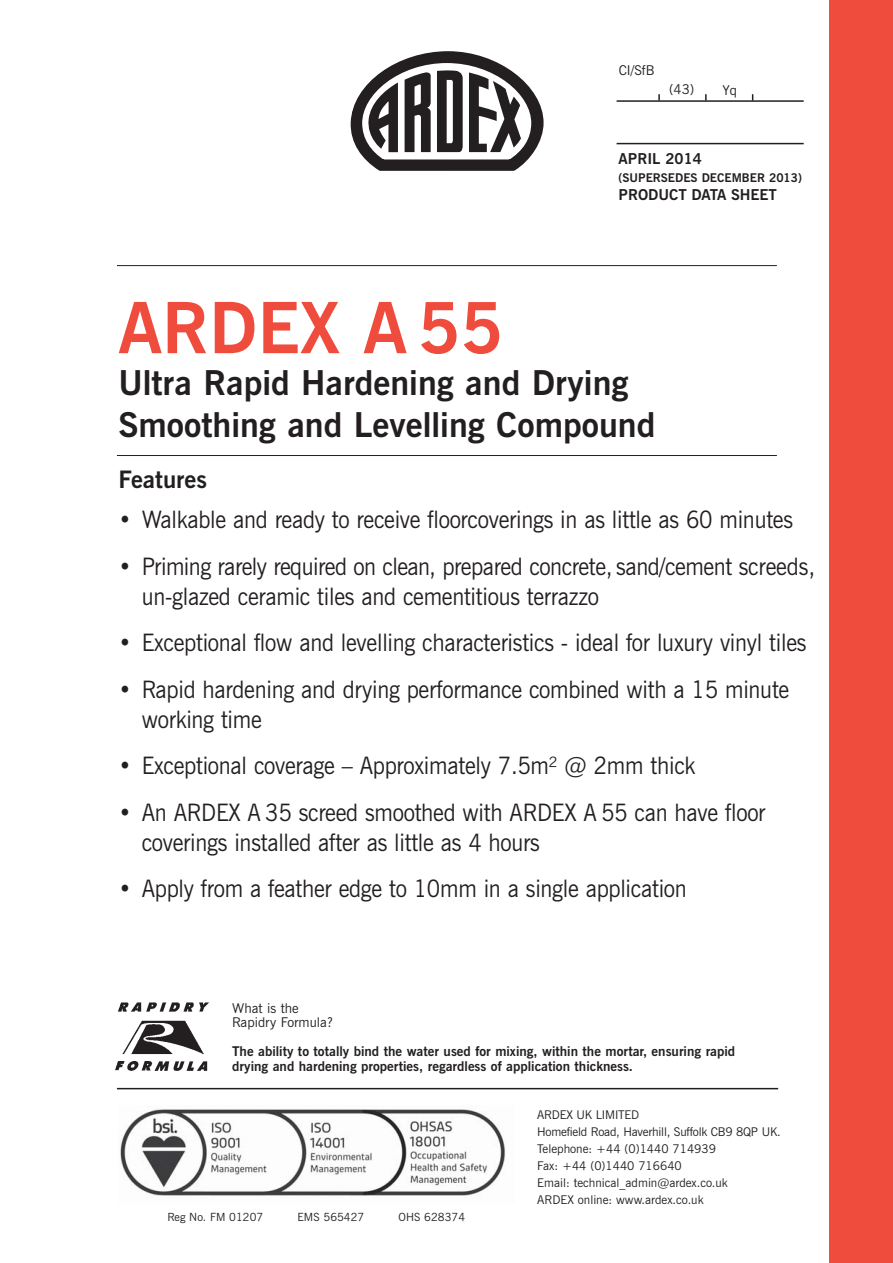
<style>
.page{position:relative;width:893px;height:1263px;background:#fff}
.page>*{position:absolute;margin:0;border:0;box-sizing:border-box;transform-origin:0 0}
.t1{font:700 70.5px "News Gothic BT";color:#f04c3e}
.t2{font:700 34.2px/42px "News Gothic BT";color:#231f20}
.t3{font:24px/30px "News Gothic BT";letter-spacing:-.01em;color:#231f20;scale:.93 1}
.t4{font:700 24px "News Gothic BT";color:#231f20}
.t5{font:700 15px "News Gothic BT";color:#231f20}
.t6{font:700 13.5px/14.5px "News Gothic BT";color:#231f20}
.t7{font:13.5px/14.5px "News Gothic BT";color:#231f20}
.t8{font:12px/17.1px "News Gothic BT";color:#231f20}
.t9{font:700 12px "News Gothic BT";color:#231f20}
.t10{font:11.25px "News Gothic BT";letter-spacing:.005em;color:#231f20}
</style>
<div class="page">
<div style="left:829px;top:0;width:64px;height:1263px;background:#f04c3e"></div>
<hr style="left:617px;top:100px;width:187px;height:2px;background:#231f20">
<hr style="left:617px;top:143px;width:187px;height:1px;background:#231f20">
<svg style="left:658px;top:94px;width:2px;height:7px"></svg>
<svg style="left:705px;top:94px;width:2px;height:7px"></svg>
<svg style="left:350px;top:51px;width:194px;height:120px"></svg>
<hr style="left:117px;top:265px;width:660px;height:1px;background:#231f20">
<hr style="left:117px;top:455px;width:660px;height:1px;background:#231f20">
<hr style="left:117px;top:1088px;width:661px;height:1px;background:#231f20">
<img style="left:115px;top:1002px;width:94px;height:69px">
<img style="left:120px;top:1109px;width:386px;height:87px">
<p class="t7" style="left:619px;top:64px;width:37px">CI/SfB</p>
<p class="t7" style="left:669px;top:83px;width:69px">(43) Yq</p>
<p class="t5" style="left:619px;top:153px;width:85px">APRIL 2014</p>
<p class="t9" style="left:619px;top:173px;width:185px">(SUPERSEDES DECEMBER 2013)</p>
<p class="t5" style="left:619px;top:189px;width:160px">PRODUCT DATA SHEET</p>
<h1 class="t1" style="left:118px;top:302px;width:386px">ARDEX A 55</h1>
<h2 class="t2" style="left:118px;top:366px;width:538px">Ultra Rapid Hardening and Drying<br>Smoothing and Levelling Compound</h2>
<p class="t4" style="left:118px;top:470px;width:90px">Features</p>
<p class="t3" style="left:118px;top:507px;width:727px">• Walkable and ready to receive floorcoverings in as little as 60 minutes</p>
<p class="t3" style="left:142px;top:553px;width:725px;text-indent:-23px">• Priming rarely required on clean, prepared concrete, sand/cement screeds, un-glazed ceramic tiles and cementitious terrazzo</p>
<p class="t3" style="left:118px;top:630px;width:741px">• Exceptional flow and levelling characteristics - ideal for luxury vinyl tiles</p>
<p class="t3" style="left:142px;top:676px;width:698px;text-indent:-23px">• Rapid hardening and drying performance combined with a 15 minute working time</p>
<p class="t3" style="left:118px;top:753px;width:622px">• Exceptional coverage – Approximately 7.5m² @ 2mm thick</p>
<p class="t3" style="left:142px;top:799px;width:672px;text-indent:-23px">• An ARDEX A 35 screed smoothed with ARDEX A 55 can have floor coverings installed after as little as 4 hours</p>
<p class="t3" style="left:118px;top:876px;width:613px">• Apply from a feather edge to 10mm in a single application</p>
<p class="t7" style="left:232px;top:1002px;width:102px">What is the<br>Rapidry Formula?</p>
<p class="t6" style="left:232px;top:1046px;width:505px">The ability to totally bind the water used for mixing, within the mortar, ensuring rapid drying and hardening properties, regardless of application thickness.</p>
<p class="t8" style="left:537px;top:1107px;width:245px">ARDEX UK LIMITED<br>Homefield Road, Haverhill, Suffolk CB9 8QP UK.<br>Telephone: +44 (0)1440 714939<br>Fax: +44 (0)1440 716640<br>Email: technical_admin@ardex.co.uk<br>ARDEX online: www.ardex.co.uk</p>
<p class="t10" style="left:167px;top:1212px;width:97px">Reg No. FM 01207</p>
<p class="t10" style="left:297px;top:1212px;width:68px">EMS 565427</p>
<p class="t10" style="left:399px;top:1212px;width:68px">OHS 628374</p>
</div>
